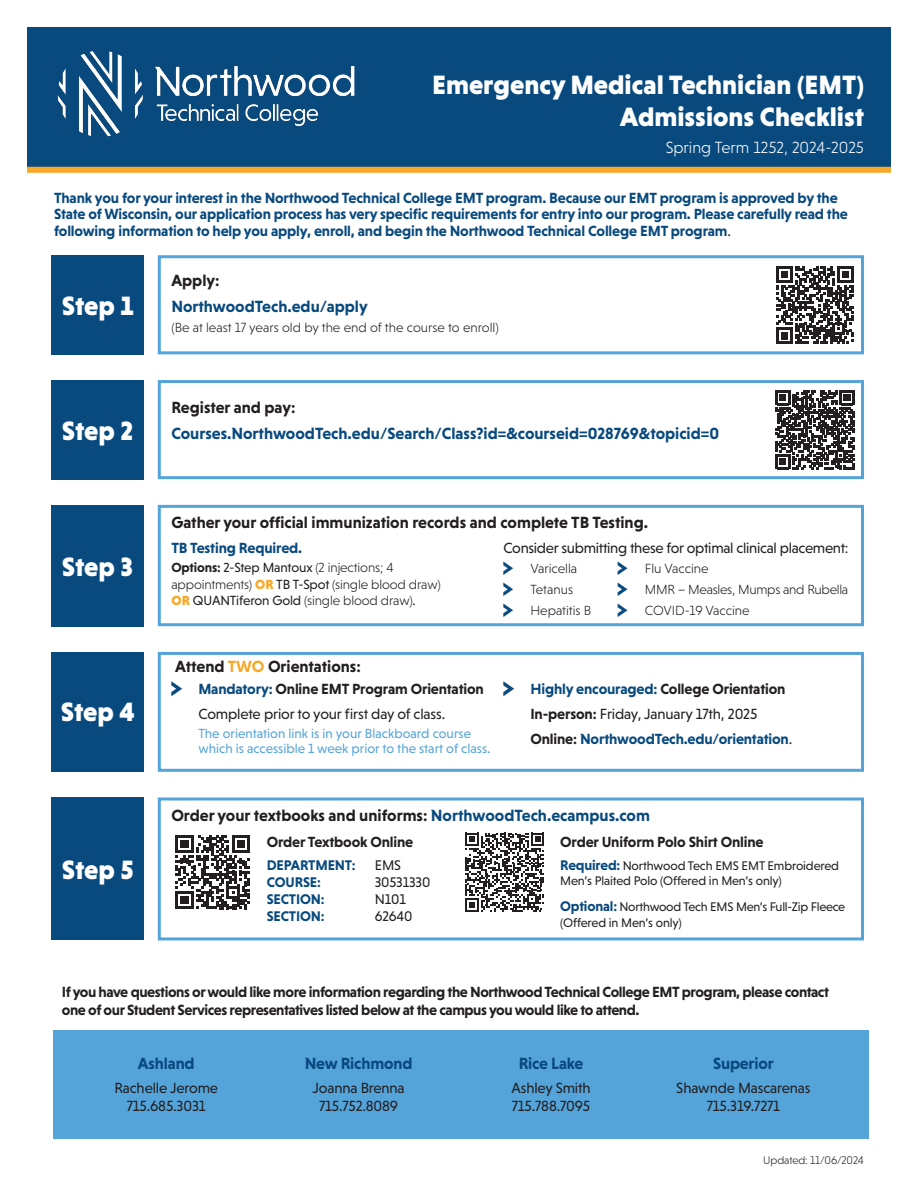
<style>
.page{position:relative;width:918px;height:1188px;background:#fff}
.page>*{position:absolute;margin:0;border:0;box-sizing:border-box;transform-origin:0 0}
.t1{font:900 27px "Niveau Grotesk";color:#fff}
.t2{font:700 16.5px "Niveau Grotesk";color:#231f20}
.t3{font:700 16.5px "Niveau Grotesk";color:#08497e}
.t4{font:300 16.5px "Niveau Grotesk";color:#fff}
.t5{font:700 15px/16.5px "Niveau Grotesk";letter-spacing:-.01em;color:#08497e}
.t6{font:15px "Niveau Grotesk";letter-spacing:-.01em;color:#231f20}
.t7{font:700 15px/18px "Niveau Grotesk";letter-spacing:-.03em;color:#231f20}
.t8{font:700 15px "Niveau Grotesk";letter-spacing:-.01em;color:#231f20}
.t9{font:700 14.25px "Niveau Grotesk";letter-spacing:-.01em;color:#08497e}
.t10{font:14.25px "Niveau Grotesk";letter-spacing:-.01em;color:#231f20}
.t11{font:300 13.5px/16.2px "Niveau Grotesk";letter-spacing:-.01em;color:#231f20}
.t12{font:13.5px/15px "Niveau Grotesk";color:#54a4da}
.t13{font:12.75px/15.3px "Niveau Grotesk";letter-spacing:-.01em;color:#231f20}
.t14{font:300 11.25px "Niveau Grotesk";letter-spacing:-.01em;color:#231f20}
.s1{font-weight:400;color:#231f20}
.s2{font-weight:700}
.s3{font-weight:400}
.s4{font-weight:900;color:#f7a826}
.s5{color:#f7a826}
.s6{color:#08497e}
.s7{font-size:15px}
.s8{color:#231f20}
.s9{font-weight:700;font-size:14.25px;color:#08497e}
</style>
<div class="page">
<div style="left:53px;top:1030px;width:815px;height:109px;background:#54a4da"></div>
<div style="left:27px;top:27px;width:864px;height:141px;background:#08497e"></div>
<img style="left:58px;top:51px;width:297px;height:85px">
<div style="left:27px;top:167px;width:864px;height:6px;background:#f7a826"></div>
<div style="left:52px;top:255px;width:92px;height:99px;background:#08497e"></div>
<div style="left:158px;top:255px;width:706px;height:99px;border:3px solid #54a4da"></div>
<svg style="left:776px;top:266px;width:78px;height:78px"></svg>
<div style="left:52px;top:380px;width:92px;height:99px;background:#08497e"></div>
<div style="left:158px;top:380px;width:706px;height:99px;border:3px solid #54a4da"></div>
<svg style="left:775px;top:390px;width:79px;height:79px"></svg>
<div style="left:52px;top:652px;width:92px;height:120px;background:#08497e"></div>
<div style="left:158px;top:652px;width:706px;height:120px;border:3px solid #54a4da"></div>
<div style="left:52px;top:797px;width:92px;height:143px;background:#08497e"></div>
<div style="left:158px;top:797px;width:706px;height:143px;border:3px solid #54a4da"></div>
<svg style="left:176px;top:835px;width:74px;height:74px"></svg>
<svg style="left:465px;top:833px;width:79px;height:79px"></svg>
<div style="left:52px;top:505px;width:92px;height:121px;background:#08497e"></div>
<div style="left:158px;top:505px;width:706px;height:121px;border:3px solid #54a4da"></div>
<p class="t1" style="left:432px;top:69px;width:433px">Emergency Medical Technician (EMT)</p>
<p class="t1" style="left:620px;top:101px;width:245px">Admissions Checklist</p>
<p class="t4" style="left:666px;top:138px;width:200px">Spring Term 1252, 2024-2025</p>
<p class="t5" style="left:54px;top:189px;width:795px">Thank you for your interest in the Northwood Technical College EMT program. Because our EMT program is approved by the<br>State of Wisconsin, our application process has very specific requirements for entry into our program. Please carefully read the following information to help you apply, enroll, and begin the Northwood Technical College EMT program<span class="s1">.</span></p>
<p class="t1" style="left:62px;top:290px;width:73px">Step 1</p>
<p class="t1" style="left:62px;top:415px;width:73px">Step 2</p>
<p class="t1" style="left:62px;top:551px;width:73px">Step 3</p>
<p class="t1" style="left:61px;top:696px;width:75px">Step 4</p>
<p class="t1" style="left:62px;top:854px;width:73px">Step 5</p>
<p class="t2" style="left:171px;top:271px;width:50px">Apply:</p>
<p class="t3" style="left:171px;top:297px;width:198px">NorthwoodTech.edu/apply</p>
<p class="t11" style="left:171px;top:319px;width:329px">(Be at least 17 years old by the end of the course to enroll)</p>
<p class="t2" style="left:171px;top:398px;width:126px">Register and pay:</p>
<p class="t3" style="left:171px;top:424px;width:549px">Courses.NorthwoodTech.edu/Search/Class?id=&amp;courseid=028769&amp;topicid=0</p>
<p class="t2" style="left:171px;top:512px;width:478px">Gather your official immunization records and complete TB Testing.</p>
<p class="t5" style="left:171px;top:539px;width:132px">TB Testing Required.</p>
<p class="t6" style="left:503px;top:539px;width:347px">Consider submitting these for optimal clinical placement:</p>
<p class="t11" style="left:171px;top:560px;width:271px"><span class="s2">Options:</span> <span class="s3">2-Step Mantoux</span> (2 injections; 4 appointments) <span class="s4">OR</span> <span class="s3">TB T-Spot</span> (single blood draw)<br><span class="s4">OR</span> <span class="s3">QUANTiferon Gold</span> (single blood draw)<span class="s3">.</span></p>
<p class="t11" style="left:645px;top:561px;width:65px">Flu Vaccine</p>
<p class="t11" style="left:530px;top:561px;width:48px">Varicella</p>
<p class="t11" style="left:530px;top:582px;width:44px">Tetanus</p>
<p class="t11" style="left:530px;top:603px;width:62px">Hepatitis B</p>
<p class="t11" style="left:645px;top:582px;width:205px">MMR – Measles, Mumps and Rubella</p>
<p class="t11" style="left:645px;top:603px;width:106px">COVID-19 Vaccine</p>
<p class="t2" style="left:175px;top:657px;width:187px">Attend <span class="s5">TWO</span> Orientations:</p>
<p class="t8" style="left:198px;top:680px;width:287px"><span class="s6">Mandatory:</span> Online EMT Program Orientation</p>
<p class="t6" style="left:198px;top:705px;width:248px">Complete prior to your first day of class.</p>
<p class="t12" style="left:198px;top:726px;width:294px">The orientation link is in your Blackboard course which is accessible 1 week prior to the start of class<span class="s7">.</span></p>
<p class="t8" style="left:530px;top:680px;width:257px"><span class="s6">Highly encouraged:</span> College Orientation</p>
<p class="t6" style="left:530px;top:705px;width:229px"><span class="s2">In-person:</span> Friday, January 17th, 2025</p>
<p class="t5" style="left:530px;top:730px;width:263px"><span class="s8">Online:</span> NorthwoodTech.edu/orientation<span class="s1">.</span></p>
<p class="t2" style="left:171px;top:806px;width:480px">Order your textbooks and uniforms: <span class="s6">NorthwoodTech.ecampus.com</span></p>
<p class="t8" style="left:267px;top:833px;width:148px">Order Textbook Online</p>
<p class="t9" style="left:267px;top:857px;width:90px">DEPARTMENT:</p>
<p class="t10" style="left:375px;top:857px;width:28px">EMS</p>
<p class="t9" style="left:267px;top:874px;width:56px">COURSE:</p>
<p class="t10" style="left:375px;top:874px;width:57px">30531330</p>
<p class="t9" style="left:267px;top:891px;width:59px">SECTION:</p>
<p class="t10" style="left:375px;top:891px;width:33px">N101</p>
<p class="t9" style="left:267px;top:908px;width:59px">SECTION:</p>
<p class="t10" style="left:375px;top:908px;width:39px">62640</p>
<p class="t8" style="left:560px;top:833px;width:205px">Order Uniform Polo Shirt Online</p>
<p class="t13" style="left:560px;top:858px;width:280px"><span class="s9">Required:</span> Northwood Tech EMS EMT Embroidered<br>Men’s Plaited Polo (Offered in Men’s only)</p>
<p class="t13" style="left:560px;top:899px;width:286px"><span class="s9">Optional:</span> Northwood Tech EMS Men’s Full-Zip Fleece (Offered in Men’s only)</p>
<p class="t7" style="left:62px;top:982px;width:769px">If you have questions or would like more information regarding the Northwood Technical College EMT program, please contact one of our Student Services representatives listed below at the campus you would like to attend.</p>
<p class="t3" style="left:138px;top:1054px;width:58px">Ashland</p>
<p class="t6" style="left:114px;top:1080px;width:105px">Rachelle Jerome</p>
<p class="t6" style="left:127px;top:1098px;width:80px">715.685.3031</p>
<p class="t3" style="left:305px;top:1054px;width:109px">New Richmond</p>
<p class="t6" style="left:313px;top:1080px;width:94px">Joanna Brenna</p>
<p class="t6" style="left:319px;top:1098px;width:81px">715.752.8089</p>
<p class="t3" style="left:519px;top:1054px;width:66px">Rice Lake</p>
<p class="t6" style="left:511px;top:1080px;width:81px">Ashley Smith</p>
<p class="t6" style="left:512px;top:1098px;width:80px">715.788.7095</p>
<p class="t3" style="left:713px;top:1054px;width:62px">Superior</p>
<p class="t6" style="left:676px;top:1080px;width:136px">Shawnde Mascarenas</p>
<p class="t6" style="left:707px;top:1098px;width:75px">715.319.7271</p>
<p class="t14" style="left:763px;top:1154px;width:102px">Updated: 11/06/2024</p>
</div>
